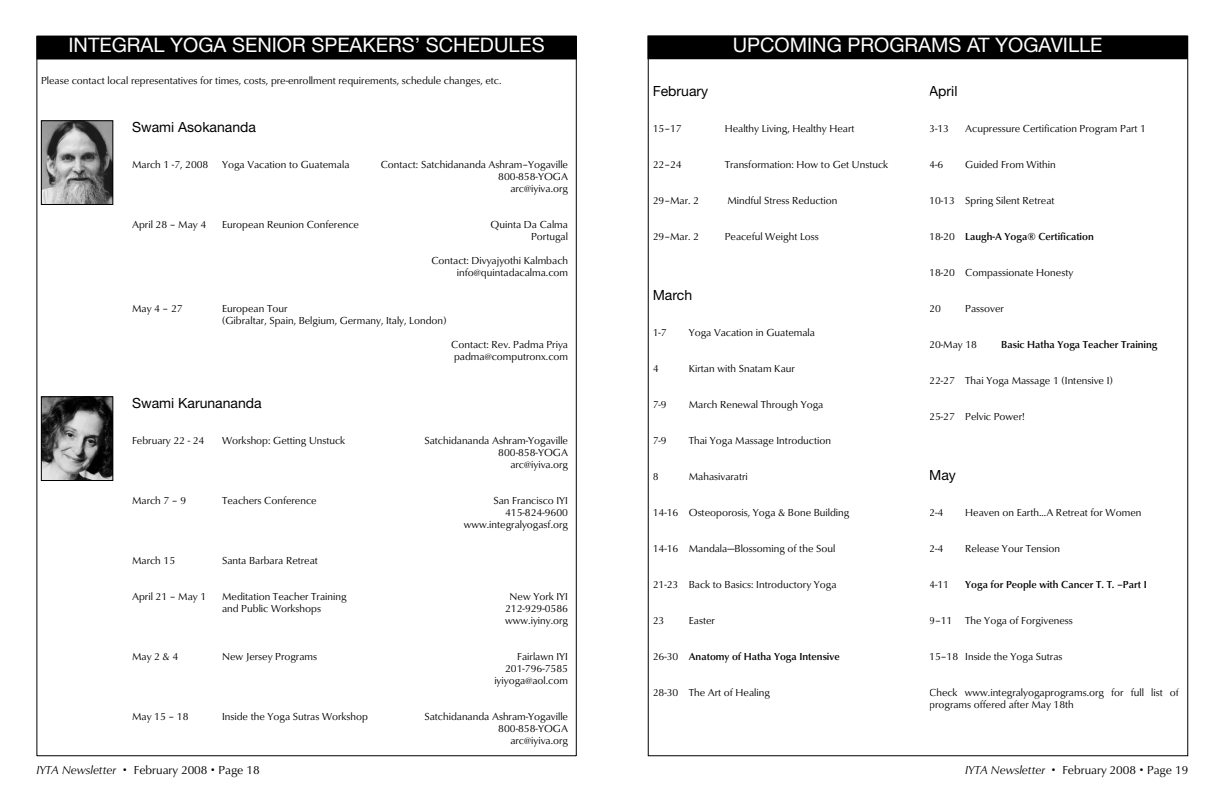
<style>
.page{position:relative;width:1224px;height:792px;background:#fff}
.page>*{position:absolute;margin:0;border:0;box-sizing:border-box;transform-origin:0 0}
.t1{font:20px "Helvetica Neue";color:#fff}
.t2{font:14px "Helvetica Neue";color:#000}
.t3{font:12px "Classico T";color:#000}
.t4{font:10.5px/12px "Classico T";color:#000;text-align:right}
.t5{font:500 10.5px "Classico T";color:#000}
.s1{font-weight:400}
.s2{font-style:italic}
.s3{font-family:"Helvetica"}
</style>
<div class="page">
<div style="left:37px;top:36px;width:539px;height:23px;background:#000"></div>
<img style="left:43px;top:122px;width:68px;height:81px">
<div style="left:41px;top:120px;width:72px;height:85px;border:1px solid #000"></div>
<img style="left:43px;top:399px;width:68px;height:80px">
<div style="left:41px;top:397px;width:72px;height:84px;border:1px solid #000"></div>
<div style="left:648px;top:36px;width:539px;height:23px;background:#000"></div>
<h1 class="t1" style="left:68px;top:33px;width:19px">INTEG</h1>
<h1 class="t1" style="left:127px;top:33px;width:72px">RAL YOGA</h1>
<h1 class="t1" style="left:232px;top:33px;width:26px">SENIO</h1>
<h1 class="t1" style="left:292px;top:33px;width:46px">R SPEA</h1>
<h1 class="t1" style="left:363px;top:33px;width:105px">KERS’ SCHEDULES</h1>
<p class="t4" style="left:41px;top:75px;width:462px">Please contact local representatives for times, costs, pre-enrollment requirements, schedule changes, etc.</p>
<h2 class="t2" style="left:132px;top:119px;width:125px">SWAMI ASOKANANDA</h2>
<p class="t4" style="left:132px;top:159px;width:78px">March 1 -7, 2008</p>
<p class="t4" style="left:222px;top:159px;width:129px">Yoga Vacation to Guatemala</p>
<p class="t4" style="left:381px;top:159px;width:189px">Contact: Satchidananda Ashram–Yogaville<br>800-858-YOGA<br>arc@iyiva.org</p>
<p class="t4" style="left:132px;top:219px;width:76px">April 28 – May 4</p>
<p class="t4" style="left:222px;top:219px;width:138px">European Reunion Conference</p>
<p class="t4" style="left:491px;top:219px;width:79px">Quinta Da Calma<br>Portugal</p>
<p class="t4" style="left:431px;top:255px;width:138px">Contact: Divyajyothi Kalmbach info@quintadacalma.com</p>
<p class="t4" style="left:132px;top:303px;width:52px">May 4 – 27</p>
<p class="t4" style="left:222px;top:303px;width:226px;text-align:left">European Tour<br>(Gibraltar, Spain, Belgium, Germany, Italy, London)</p>
<p class="t4" style="left:451px;top:339px;width:118px;text-align:left">Contact: Rev. Padma Priya padma@computronx.com</p>
<h2 class="t2" style="left:132px;top:395px;width:131px">SWAMI KARUNANANDA</h2>
<p class="t4" style="left:132px;top:435px;width:74px">February 22 - 24</p>
<p class="t4" style="left:222px;top:435px;width:125px">Workshop: Getting Unstuck</p>
<p class="t4" style="left:424px;top:435px;width:145px">Satchidananda Ashram-Yogaville<br>800-858-YOGA<br>arc@iyiva.org</p>
<p class="t4" style="left:132px;top:495px;width:56px">March 7 – 9</p>
<p class="t4" style="left:222px;top:495px;width:96px">Teachers Conference</p>
<p class="t4" style="left:464px;top:495px;width:106px">San Francisco IYI<br>415-824-9600 www.integralyogasf.org</p>
<p class="t4" style="left:132px;top:555px;width:45px">March 15</p>
<p class="t4" style="left:222px;top:555px;width:97px">Santa Barbara Retreat</p>
<p class="t4" style="left:132px;top:591px;width:76px">April 21 – May 1</p>
<p class="t4" style="left:222px;top:591px;width:126px">Meditation Teacher Training</p>
<p class="t4" style="left:510px;top:591px;width:60px">New York IYI</p>
<p class="t4" style="left:222px;top:603px;width:101px">and Public Workshops</p>
<p class="t4" style="left:505px;top:603px;width:64px;text-align:left">212-929-0586 www.iyiny.org</p>
<p class="t4" style="left:132px;top:651px;width:48px">May 2 &amp; 4</p>
<p class="t4" style="left:222px;top:651px;width:97px">New Jersey Programs</p>
<p class="t4" style="left:494px;top:651px;width:75px">Fairlawn IYI<br>201-796-7585 iyiyoga@aol.com</p>
<p class="t4" style="left:132px;top:711px;width:58px">May 15 – 18</p>
<p class="t4" style="left:222px;top:711px;width:148px">Inside the Yoga Sutras Workshop</p>
<p class="t4" style="left:424px;top:711px;width:145px">Satchidananda Ashram-Yogaville<br>800-858-YOGA<br>arc@iyiva.org</p>
<h1 class="t1" style="left:733px;top:33px;width:56px">UPCOMING</h1>
<h1 class="t1" style="left:847px;top:33px;width:86px">PROG RAMS</h1>
<h1 class="t1" style="left:967px;top:33px;width:57px">AT YOGA</h1>
<h1 class="t1" style="left:1051px;top:33px;width:23px">VILLE</h1>
<h2 class="t2" style="left:929px;top:83px;width:30px">APRIL</h2>
<p class="t4" style="left:929px;top:123px;width:21px">3-13</p>
<p class="t4" style="left:965px;top:123px;width:182px">Acupressure Certification Program Part 1</p>
<p class="t4" style="left:929px;top:159px;width:16px">4-6</p>
<p class="t4" style="left:965px;top:159px;width:92px">Guided From Within</p>
<p class="t4" style="left:929px;top:195px;width:127px">10-13 Spring Silent Retreat</p>
<p class="t5" style="left:929px;top:230px;width:166px"><span class="s1">18-20</span> Laugh-A Yoga® Certification</p>
<p class="t4" style="left:929px;top:267px;width:146px">18-20 Compassionate Honesty</p>
<p class="t4" style="left:929px;top:303px;width:13px">20</p>
<p class="t4" style="left:965px;top:303px;width:40px">Passover</p>
<p class="t4" style="left:929px;top:339px;width:49px">20-May 18</p>
<p class="t5" style="left:1001px;top:338px;width:158px">Basic Hatha Yoga Teacher Training</p>
<p class="t4" style="left:929px;top:375px;width:185px">22-27 Thai Yoga Massage 1 (Intensive I)</p>
<p class="t4" style="left:929px;top:411px;width:97px">25-27 Pelvic Power!</p>
<h2 class="t2" style="left:653px;top:83px;width:57px">FEBRUARY</h2>
<p class="t4" style="left:653px;top:123px;width:31px">15–17</p>
<p class="t4" style="left:725px;top:123px;width:131px">Healthy Living, Healthy Heart</p>
<p class="t4" style="left:653px;top:159px;width:31px">22–24</p>
<p class="t4" style="left:725px;top:159px;width:165px">Transformation: How to Get Unstuck</p>
<p class="t4" style="left:653px;top:195px;width:48px">29–Mar. 2</p>
<p class="t4" style="left:727px;top:195px;width:112px">Mindful Stress Reduction</p>
<p class="t4" style="left:653px;top:231px;width:48px">29–Mar. 2</p>
<p class="t4" style="left:725px;top:231px;width:96px">Peaceful Weight Loss</p>
<h2 class="t2" style="left:653px;top:287px;width:41px">MARCH</h2>
<p class="t4" style="left:653px;top:327px;width:16px">1-7</p>
<p class="t4" style="left:689px;top:327px;width:128px">Yoga Vacation in Guatemala</p>
<p class="t4" style="left:653px;top:363px;width:7px">4</p>
<p class="t4" style="left:689px;top:363px;width:108px">Kirtan with Snatam Kaur</p>
<p class="t4" style="left:653px;top:399px;width:16px">7-9</p>
<p class="t4" style="left:689px;top:399px;width:136px">March Renewal Through Yoga</p>
<p class="t4" style="left:653px;top:435px;width:16px">7-9</p>
<p class="t4" style="left:689px;top:435px;width:144px">Thai Yoga Massage Introduction</p>
<p class="t4" style="left:653px;top:471px;width:7px">8</p>
<p class="t4" style="left:689px;top:471px;width:61px">Mahasivaratri</p>
<p class="t4" style="left:653px;top:507px;width:198px">14-16 Osteoporosis, Yoga &amp; Bone Building</p>
<p class="t4" style="left:653px;top:543px;width:184px">14-16 Mandala—Blossoming of the Soul</p>
<p class="t4" style="left:653px;top:579px;width:185px">21-23 Back to Basics: Introductory Yoga</p>
<p class="t4" style="left:653px;top:615px;width:13px">23</p>
<p class="t4" style="left:689px;top:615px;width:28px">Easter</p>
<p class="t5" style="left:653px;top:650px;width:188px"><span class="s1">26-30</span> Anatomy of Hatha Yoga Intensive</p>
<p class="t4" style="left:653px;top:687px;width:119px">28-30 The Art of Healing</p>
<h2 class="t2" style="left:929px;top:467px;width:28px">MAY</h2>
<p class="t4" style="left:929px;top:507px;width:16px">2-4</p>
<p class="t4" style="left:965px;top:507px;width:178px">Heaven on Earth...A Retreat for Women</p>
<p class="t4" style="left:929px;top:543px;width:16px">2-4</p>
<p class="t4" style="left:965px;top:543px;width:96px">Release Your Tension</p>
<p class="t4" style="left:929px;top:579px;width:21px">4-11</p>
<p class="t5" style="left:965px;top:578px;width:183px">Yoga for People with Cancer T. T. –Part I</p>
<p class="t4" style="left:929px;top:615px;width:145px">9–11 The Yoga of Forgiveness</p>
<p class="t4" style="left:929px;top:651px;width:135px">15–18 Inside the Yoga Sutras</p>
<p class="t4" style="left:929px;top:687px;width:251px;text-align:left">Check www.integralyogaprograms.org for full list of programs offered after May 18th</p>
<p class="t3" style="left:36px;top:763px;width:225px"><span class="s2">IYTA Newsletter</span> <span class="s3">•</span> February 2008 <span class="s3">•</span> Page 18</p>
<p class="t3" style="left:965px;top:763px;width:225px"><span class="s2">IYTA Newsletter</span> <span class="s3">•</span> February 2008 <span class="s3">•</span> Page 19</p>
</div>
